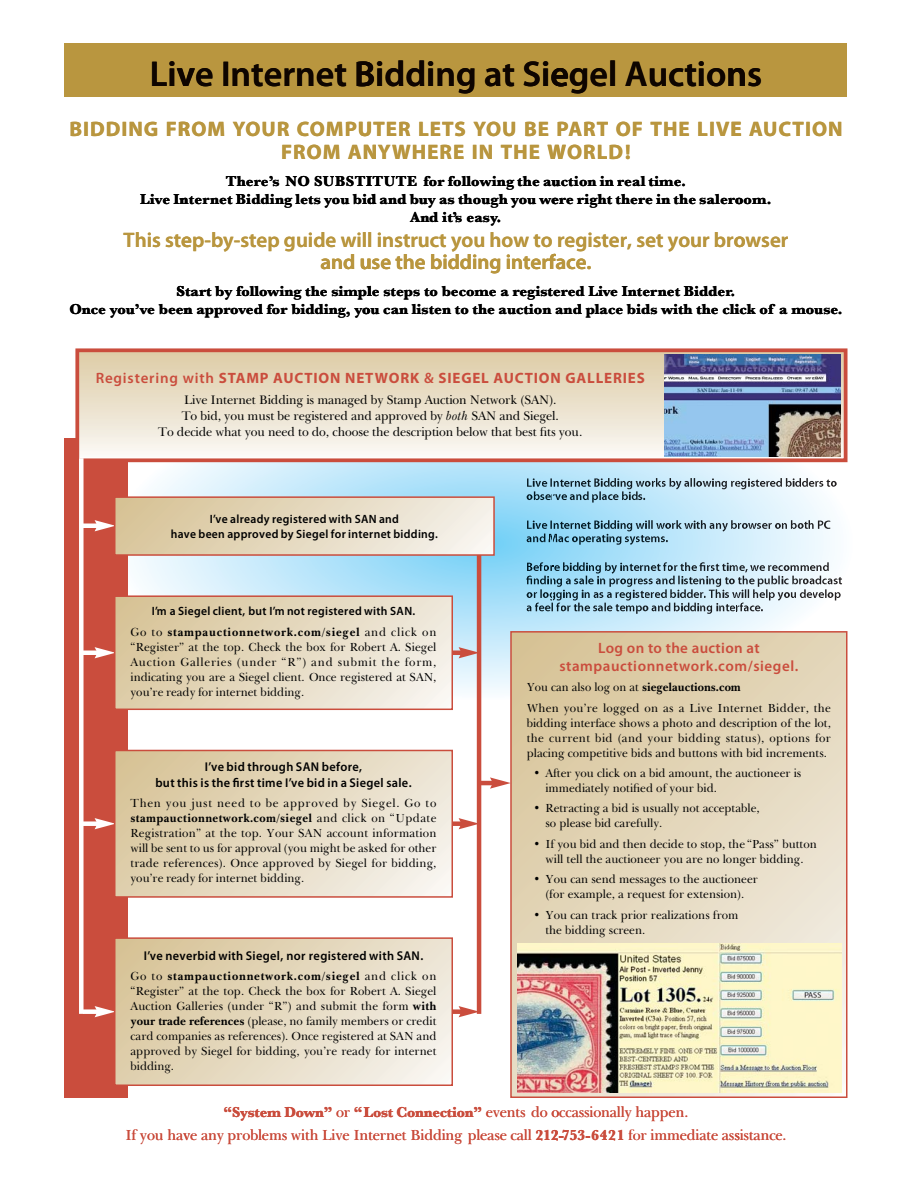
<style>
.page{position:relative;width:918px;height:1188px;background:#fff}
.page>*{position:absolute;margin:0;border:0;box-sizing:border-box;transform-origin:0 0}
.t1{font:600 36px "Myriad Pro";color:#0e0500}
.t2{font:600 21px "Myriad Pro";color:#b9963f}
.t3{font:700 21px "Myriad Pro";letter-spacing:.05em;color:#b9963f}
.t4{font:700 15px "Baskerville";color:#000}
.t5{font:15px "Baskerville BT";letter-spacing:-.01em;color:#ca4d3d}
.t6{font:700 15px "Myriad Pro";letter-spacing:.055em;color:#ca4d3d}
.t7{font:600 15px/18px "Myriad Pro";letter-spacing:.035em;color:#ca4d3d;text-align:center}
.t8{font:12.75px/15.8px "Baskerville BT";letter-spacing:-.01em;color:#000;text-align:center}
.t9{font:600 12.75px/15.8px "Myriad Pro";letter-spacing:.025em;color:#000;text-align:center}
.t10{font:12px/15px "Baskerville BT";color:#000;text-align:justify}
.t11{font:600 12px/15px "Myriad Pro";letter-spacing:.025em;color:#000;text-align:center}
.t12{font:12px/20.4px "Baskerville BT";letter-spacing:.02em;color:#000;scale:.95 1}
.s1{font-weight:600}
.s2{font-style:italic}
.s3{font-weight:700}
.s4{font-family:"Baskerville";font-weight:700}
</style>
<div class="page">
<img style="left:128px;top:462px;width:720px;height:237px">
<hr style="left:477px;top:552px;width:4px;height:462px;background:#ca4d3d">
<div style="left:64px;top:439px;width:64px;height:659px;background:#ca4d3d"></div>
<div style="left:64px;top:44px;width:784px;height:54px;background:#b9963f"></div>
<img style="left:513px;top:634px;width:332px;height:461px">
<div style="left:510px;top:631px;width:338px;height:467px;border:2px solid #ca4d3d"></div>
<img style="left:80px;top:353px;width:763px;height:104px">
<div style="left:75px;top:348px;width:773px;height:114px;border:4px solid #ca4d3d"></div>
<div style="left:79px;top:458px;width:5px;height:556px;background:#fff"></div>
<hr style="left:83px;top:524px;width:16px;height:4px;background:#fff">
<svg style="left:95px;top:520px;width:19px;height:11px"></svg>
<hr style="left:83px;top:651px;width:16px;height:4px;background:#fff">
<svg style="left:95px;top:647px;width:19px;height:11px"></svg>
<div style="left:83px;top:821px;width:16px;height:5px;background:#fff"></div>
<svg style="left:95px;top:818px;width:19px;height:11px"></svg>
<div style="left:83px;top:1009px;width:16px;height:5px;background:#fff"></div>
<svg style="left:95px;top:1006px;width:19px;height:11px"></svg>
<hr style="left:481px;top:781px;width:13px;height:4px;background:#ca4d3d">
<svg style="left:490px;top:777px;width:21px;height:12px"></svg>
<div style="left:447px;top:821px;width:16px;height:5px;background:#ca4d3d"></div>
<svg style="left:459px;top:818px;width:18px;height:11px"></svg>
<div style="left:447px;top:1009px;width:16px;height:5px;background:#ca4d3d"></div>
<svg style="left:459px;top:1006px;width:20px;height:11px"></svg>
<hr style="left:447px;top:651px;width:16px;height:4px;background:#ca4d3d">
<svg style="left:459px;top:647px;width:18px;height:11px"></svg>
<img style="left:664px;top:355px;width:177px;height:101px">
<img style="left:517px;top:944px;width:324px;height:148px">
<img style="left:117px;top:940px;width:333px;height:143px">
<div style="left:114px;top:937px;width:339px;height:149px;border:2px solid #ca4d3d"></div>
<img style="left:117px;top:753px;width:333px;height:142px">
<div style="left:114px;top:750px;width:339px;height:148px;border:2px solid #ca4d3d"></div>
<img style="left:117px;top:499px;width:375px;height:54px">
<div style="left:114px;top:496px;width:381px;height:60px;border:2px solid #ca4d3d"></div>
<img style="left:117px;top:598px;width:333px;height:109px">
<div style="left:114px;top:595px;width:339px;height:115px;border:2px solid #ca4d3d"></div>
<svg style="left:526px;top:562px;width:316px;height:52px;background:#a4c0ce"></svg>
<svg style="left:527px;top:520px;width:304px;height:25px;background:#a0c4d5"></svg>
<svg style="left:527px;top:478px;width:310px;height:25px;background:#aecad7"></svg>
<h1 class="t1" style="left:150px;top:59px;width:614px">Live Internet Bidding at Siegel Auctions</h1>
<h2 class="t3" style="left:69px;top:117px;width:775px">BIDDING FROM YOUR COMPUTER LETS YOU BE PART OF THE LIVE AUCTION</h2>
<p class="t4" style="left:226px;top:176px;width:462px">There’s NO SUBSTITUTE for following the auction in real time.</p>
<h2 class="t3" style="left:281px;top:139px;width:351px">FROM ANYWHERE IN THE WORLD!</h2>
<p class="t4" style="left:140px;top:194px;width:633px">Live Internet Bidding lets you bid and buy as though you were right there in the saleroom.</p>
<p class="t4" style="left:411px;top:212px;width:92px">And it’s easy.</p>
<h2 class="t2" style="left:124px;top:232px;width:666px">This step-by-step guide will instruct you how to register, set your browser</h2>
<h2 class="t2" style="left:320px;top:254px;width:273px">and use the bidding interface.</h2>
<p class="t4" style="left:177px;top:286px;width:560px">Start by following the simple steps to become a registered Live Internet Bidder.</p>
<p class="t4" style="left:69px;top:304px;width:775px">Once you’ve been approved for bidding, you can listen to the auction and place bids with the click of a mouse.</p>
<p class="t6" style="left:96px;top:369px;width:551px"><span class="s1">Registering with</span> STAMP AUCTION NETWORK <span class="s1">&amp;</span> SIEGEL AUCTION GALLERIES</p>
<p class="t8" style="left:158px;top:393px;width:426px">Live Internet Bidding is managed by Stamp Auction Network (SAN).<br>To bid, you must be registered and approved by <span class="s2">both</span> SAN and Siegel.<br>To decide what you need to do, choose the description below that best fits you.</p>
<p class="t11" style="left:171px;top:513px;width:269px">I’ve already registered with SAN and<br>have been approved by Siegel for internet bidding.</p>
<p class="t11" style="left:152px;top:605px;width:265px">I’m a Siegel client, but I’m not registered with SAN.</p>
<p class="t10" style="left:130px;top:626px;width:308px">Go to <span class="s3">stampauctionnetwork.com/siegel</span> and click on “Register” at the top. Check the box for Robert A. Siegel Auction Galleries (under “R”) and submit the form, indicating you are a Siegel client. Once registered at SAN, you’re ready for internet bidding.</p>
<p class="t9" style="left:155px;top:760px;width:258px">I’ve bid through SAN before,<br>but this is the first time I’ve bid in a Siegel sale.</p>
<p class="t10" style="left:130px;top:797px;width:308px">Then you just need to be approved by Siegel. Go to <span class="s3">stampauctionnetwork.com/siegel</span> and click on “Update Registration” at the top. Your SAN account information will be sent to us for approval (you might be asked for other trade references). Once approved by Siegel for bidding, you’re ready for internet bidding.</p>
<p class="t9" style="left:144px;top:949px;width:281px">I’ve neverbid with Siegel, nor registered with SAN.</p>
<p class="t10" style="left:130px;top:970px;width:308px">Go to <span class="s3">stampauctionnetwork.com/siegel</span> and click on “Register” at the top. Check the box for Robert A. Siegel Auction Galleries (under “R”) and submit the form <span class="s3">with your trade references</span> (please, no family members or credit card companies as references). Once registered at SAN and approved by Siegel for bidding, you’re ready for internet bidding.</p>
<p class="t7" style="left:559px;top:640px;width:240px">Log on to the auction at stampauctionnetwork.com/siegel.</p>
<p class="t12" style="left:527px;top:678px;width:322px">You can also log on at <span class="s3">siegelauctions.com<br></span>When you’re logged on as a Live Internet Bidder, the</p>
<p class="t10" style="left:527px;top:716px;width:306px">bidding interface shows a photo and description of the lot, the current bid (and your bidding status), options for placing competitive bids and buttons with bid increments.</p>
<p class="t10" style="left:545px;top:767px;width:257px;text-indent:-12px">• After you click on a bid amount, the auctioneer is immediately notified of your bid.</p>
<p class="t10" style="left:545px;top:802px;width:216px;text-indent:-12px">• Retracting a bid is usually not acceptable, so please bid carefully.</p>
<p class="t10" style="left:533px;top:838px;width:285px;text-align:center">• If you bid and then decide to stop, the “Pass” button will tell the auctioneer you are no longer bidding.</p>
<p class="t10" style="left:533px;top:873px;width:226px;text-align:center">• You can send messages to the auctioneer (for example, a request for extension).</p>
<p class="t10" style="left:545px;top:908px;width:195px;text-indent:-12px">• You can track prior realizations from the bidding screen.</p>
<p class="t5" style="left:224px;top:1106px;width:466px"><span class="s4">“System Down”</span> or <span class="s4">“Lost Connection”</span> events do occassionally happen.</p>
<p class="t5" style="left:125px;top:1130px;width:663px">If you have any problems with Live Internet Bidding please call <span class="s4">212-753-6421</span> for immediate assistance.</p>
</div>
